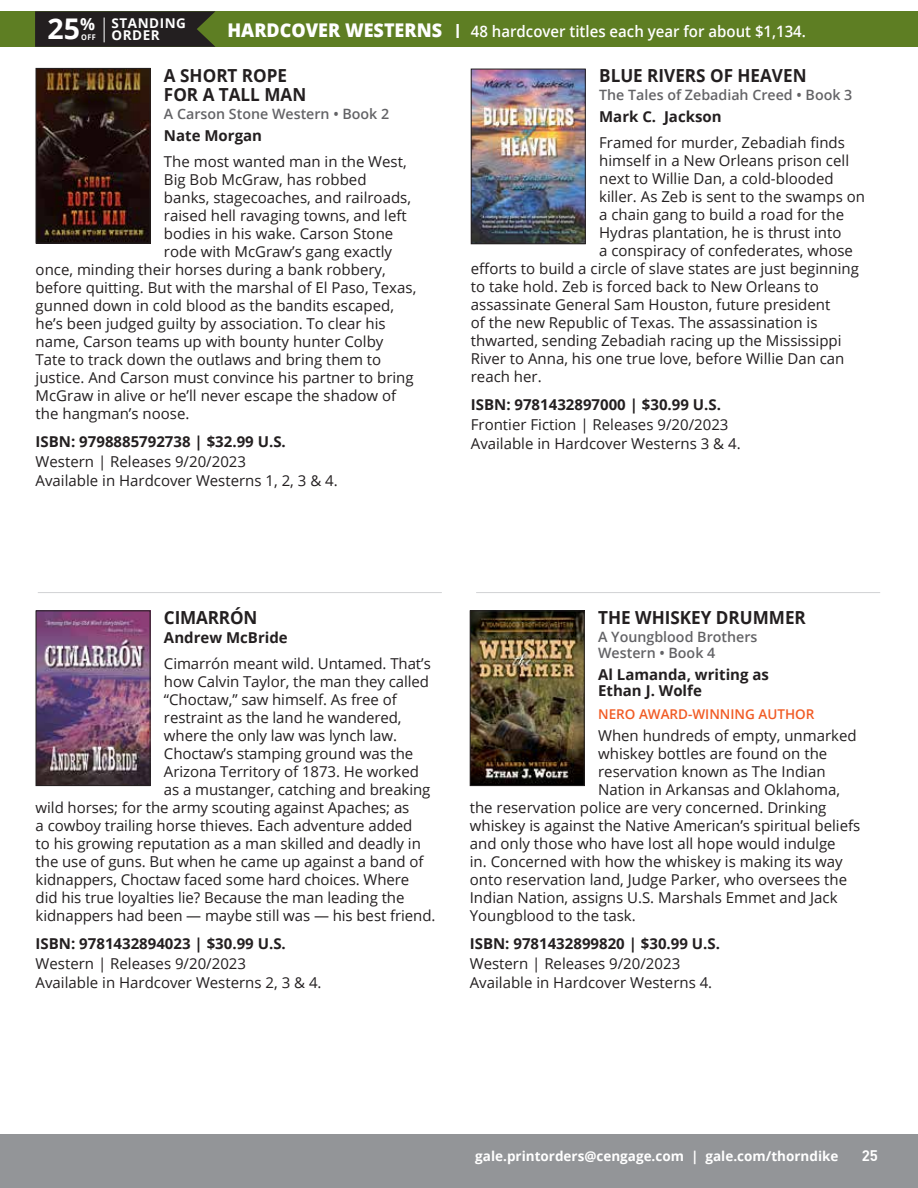
<style>
.page{position:relative;width:918px;height:1188px;background:#fff}
.page>*{position:absolute;margin:0;border:0;box-sizing:border-box;transform-origin:0 0}
.t1{font:700 28.5px "Open Sans";color:#fff}
.t2{font:700 18px/19.5px "Open Sans";color:#231f20;scale:.95 1}
.t3{font:600 15.75px "Open Sans";color:#fff;scale:.95 1}
.t4{font:15px/19.5px "Open Sans";color:#231f20}
.t5{font:700 15px/16.5px "Open Sans";color:#231f20}
.t6{font:700 15px "DIN Offc";color:#fff}
.t7{font:600 14.25px/16.5px "Open Sans";color:#636366}
.t8{font:700 13.5px "Open Sans";color:#fff}
.t9{font:600 13.5px "Open Sans";color:#f15b24}
.t10{font:700 13.5px/12px "Open Sans";letter-spacing:.04em;color:#fff}
.s1{font-weight:800;font-size:18.9px}
.s2{font-size:19.5px}
.s3{font-size:7.8px}
</style>
<div class="page">
<div style="left:0;top:1134px;width:918px;height:54px;background:#939598"></div>
<div style="left:0;top:11px;width:918px;height:36px;background:#5e7e23"></div>
<svg style="left:35px;top:11px;width:180px;height:36px;background:#272521"></svg>
<img style="left:38px;top:612px;width:110px;height:172px">
<div style="left:36px;top:610px;width:114px;height:176px;border:1px solid #231f20"></div>
<img style="left:472px;top:612px;width:111px;height:172px">
<div style="left:470px;top:610px;width:115px;height:176px;border:1px solid #231f20"></div>
<img style="left:38px;top:70px;width:110px;height:172px">
<div style="left:36px;top:68px;width:114px;height:176px;border:1px solid #231f20"></div>
<img style="left:473px;top:71px;width:111px;height:171px">
<div style="left:471px;top:69px;width:115px;height:175px;border:1px solid #231f20"></div>
<hr style="left:38px;top:592px;width:404px;height:1px;background:#d1d2d4">
<hr style="left:476px;top:592px;width:404px;height:1px;background:#d1d2d4">
<h1 class="t1" style="left:47px;top:9px;width:49px">25<sup>%</sup></h1>
<p class="t3" style="left:228px;top:20px;width:610px"><span class="s1">HARDCOVER WESTERNS</span> <span class="s2">I</span> 48 hardcover titles each year for about $1,134.</p>
<p class="t10" style="left:81px;top:17px;width:106px;text-indent:30px">STANDING<br><span class="s3">OFF</span> ORDER</p>
<p class="t2" style="left:164px;top:65px;width:151px">A SHORT ROPE<br>FOR A TALL MAN</p>
<p class="t7" style="left:164px;top:105px;width:227px">A Carson Stone Western • Book 2</p>
<p class="t5" style="left:164px;top:126px;width:100px">Nate Morgan</p>
<p class="t4" style="left:164px;top:151px;width:244px">The most wanted man in the West,</p>
<p class="t4" style="left:164px;top:169px;width:204px">Big Bob McGraw, has robbed</p>
<p class="t4" style="left:164px;top:187px;width:249px">banks, stagecoaches, and railroads,</p>
<p class="t4" style="left:164px;top:205px;width:244px">raised hell ravaging towns, and left</p>
<p class="t4" style="left:164px;top:223px;width:231px">bodies in his wake. Carson Stone</p>
<p class="t4" style="left:164px;top:241px;width:230px">rode with McGraw’s gang exactly</p>
<p class="t4" style="left:36px;top:259px;width:352px">once, minding their horses during a bank robbery,</p>
<p class="t4" style="left:36px;top:277px;width:382px">before quitting. But with the marshal of El Paso, Texas,</p>
<p class="t4" style="left:36px;top:295px;width:360px">gunned down in cold blood as the bandits escaped,</p>
<p class="t4" style="left:36px;top:313px;width:352px">he’s been judged guilty by association. To clear his</p>
<p class="t4" style="left:36px;top:331px;width:349px">name, Carson teams up with bounty hunter Colby</p>
<p class="t4" style="left:36px;top:349px;width:347px">Tate to track down the outlaws and bring them to</p>
<p class="t4" style="left:36px;top:367px;width:380px">justice. And Carson must convince his partner to bring</p>
<p class="t4" style="left:36px;top:385px;width:362px">McGraw in alive or he’ll never escape the shadow of</p>
<p class="t4" style="left:36px;top:403px;width:155px">the hangman’s noose.</p>
<p class="t5" style="left:36px;top:433px;width:252px">ISBN: 9798885792738 | $32.99 U.S.</p>
<p class="t4" style="left:36px;top:451px;width:304px">Western | Releases 9/20/2023<br>Available in Hardcover Westerns 1, 2, 3 &amp; 4.</p>
<p class="t2" style="left:599px;top:65px;width:220px">BLUE RIVERS OF HEAVEN</p>
<p class="t7" style="left:599px;top:86px;width:255px">The Tales of Zebadiah Creed • Book 3</p>
<p class="t5" style="left:599px;top:108px;width:124px">Mark C. Jackson</p>
<p class="t4" style="left:599px;top:132px;width:247px">Framed for murder, Zebadiah finds</p>
<p class="t4" style="left:599px;top:150px;width:251px">himself in a New Orleans prison cell</p>
<p class="t4" style="left:599px;top:168px;width:236px">next to Willie Dan, a cold-blooded</p>
<p class="t4" style="left:599px;top:186px;width:267px">killer. As Zeb is sent to the swamps on</p>
<p class="t4" style="left:599px;top:204px;width:247px">a chain gang to build a road for the</p>
<p class="t4" style="left:599px;top:222px;width:244px">Hydras plantation, he is thrust into</p>
<p class="t4" style="left:599px;top:240px;width:255px">a conspiracy of confederates, whose</p>
<p class="t4" style="left:471px;top:258px;width:390px">efforts to build a circle of slave states are just beginning</p>
<p class="t4" style="left:471px;top:276px;width:350px">to take hold. Zeb is forced back to New Orleans to</p>
<p class="t4" style="left:471px;top:294px;width:361px">assassinate General Sam Houston, future president</p>
<p class="t4" style="left:471px;top:312px;width:348px">of the new Republic of Texas. The assassination is</p>
<p class="t4" style="left:471px;top:330px;width:372px">thwarted, sending Zebadiah racing up the Mississippi</p>
<p class="t4" style="left:471px;top:348px;width:375px">River to Anna, his one true love, before Willie Dan can</p>
<p class="t4" style="left:471px;top:366px;width:72px">reach her.</p>
<p class="t5" style="left:471px;top:396px;width:252px">ISBN: 9781432897000 | $30.99 U.S.</p>
<p class="t4" style="left:471px;top:414px;width:271px">Frontier Fiction | Releases 9/20/2023<br>Available in Hardcover Westerns 3 &amp; 4.</p>
<p class="t2" style="left:164px;top:607px;width:100px">CIMARRÓN</p>
<p class="t5" style="left:164px;top:629px;width:125px">Andrew McBride</p>
<p class="t4" style="left:164px;top:653px;width:268px">Cimarrón meant wild. Untamed. That’s</p>
<p class="t4" style="left:164px;top:671px;width:267px">how Calvin Taylor, the man they called</p>
<p class="t4" style="left:164px;top:689px;width:234px">“Choctaw,” saw himself. As free of</p>
<p class="t4" style="left:164px;top:707px;width:239px">restraint as the land he wandered,</p>
<p class="t4" style="left:164px;top:725px;width:235px">where the only law was lynch law.</p>
<p class="t4" style="left:164px;top:743px;width:251px">Choctaw’s stamping ground was the</p>
<p class="t4" style="left:164px;top:761px;width:256px">Arizona Territory of 1873. He worked</p>
<p class="t4" style="left:164px;top:779px;width:268px">as a mustanger, catching and breaking</p>
<p class="t4" style="left:36px;top:797px;width:375px">wild horses; for the army scouting against Apaches; as</p>
<p class="t4" style="left:36px;top:815px;width:378px">a cowboy trailing horse thieves. Each adventure added</p>
<p class="t4" style="left:36px;top:833px;width:387px">to his growing reputation as a man skilled and deadly in</p>
<p class="t4" style="left:36px;top:851px;width:389px">the use of guns. But when he came up against a band of</p>
<p class="t4" style="left:36px;top:869px;width:375px">kidnappers, Choctaw faced some hard choices. Where</p>
<p class="t4" style="left:36px;top:887px;width:370px">did his true loyalties lie? Because the man leading the</p>
<p class="t4" style="left:36px;top:905px;width:401px">kidnappers had been — maybe still was — his best friend.</p>
<p class="t5" style="left:36px;top:935px;width:252px">ISBN: 9781432894023 | $30.99 U.S.</p>
<p class="t4" style="left:36px;top:953px;width:287px">Western | Releases 9/20/2023<br>Available in Hardcover Westerns 2, 3 &amp; 4.</p>
<p class="t2" style="left:598px;top:607px;width:220px">THE WHISKEY DRUMMER</p>
<p class="t7" style="left:598px;top:628px;width:161px">A Youngblood Brothers<br>Western • Book 4</p>
<p class="t5" style="left:598px;top:666px;width:172px">Al Lamanda, writing as<br>Ethan J. Wolfe</p>
<p class="t9" style="left:598px;top:704px;width:218px">NERO AWARD-WINNING AUTHOR</p>
<p class="t4" style="left:598px;top:725px;width:260px">When hundreds of empty, unmarked</p>
<p class="t4" style="left:598px;top:743px;width:231px">whiskey bottles are found on the</p>
<p class="t4" style="left:598px;top:761px;width:229px">reservation known as The Indian</p>
<p class="t4" style="left:598px;top:779px;width:243px">Nation in Arkansas and Oklahoma,</p>
<p class="t4" style="left:470px;top:797px;width:358px">the reservation police are very concerned. Drinking</p>
<p class="t4" style="left:470px;top:815px;width:392px">whiskey is against the Native American’s spiritual beliefs</p>
<p class="t4" style="left:470px;top:833px;width:367px">and only those who have lost all hope would indulge</p>
<p class="t4" style="left:470px;top:851px;width:374px">in. Concerned with how the whiskey is making its way</p>
<p class="t4" style="left:470px;top:869px;width:379px">onto reservation land, Judge Parker, who oversees the</p>
<p class="t4" style="left:470px;top:887px;width:369px">Indian Nation, assigns U.S. Marshals Emmet and Jack</p>
<p class="t4" style="left:470px;top:905px;width:168px">Youngblood to the task.</p>
<p class="t5" style="left:470px;top:935px;width:252px">ISBN: 9781432899820 | $30.99 U.S.</p>
<p class="t4" style="left:470px;top:953px;width:244px">Western | Releases 9/20/2023<br>Available in Hardcover Westerns 4.</p>
<p class="t8" style="left:475px;top:1146px;width:365px">gale.printorders@cengage.com | gale.com/thorndike</p>
<p class="t6" style="left:862px;top:1146px;width:18px">25</p>
</div>
